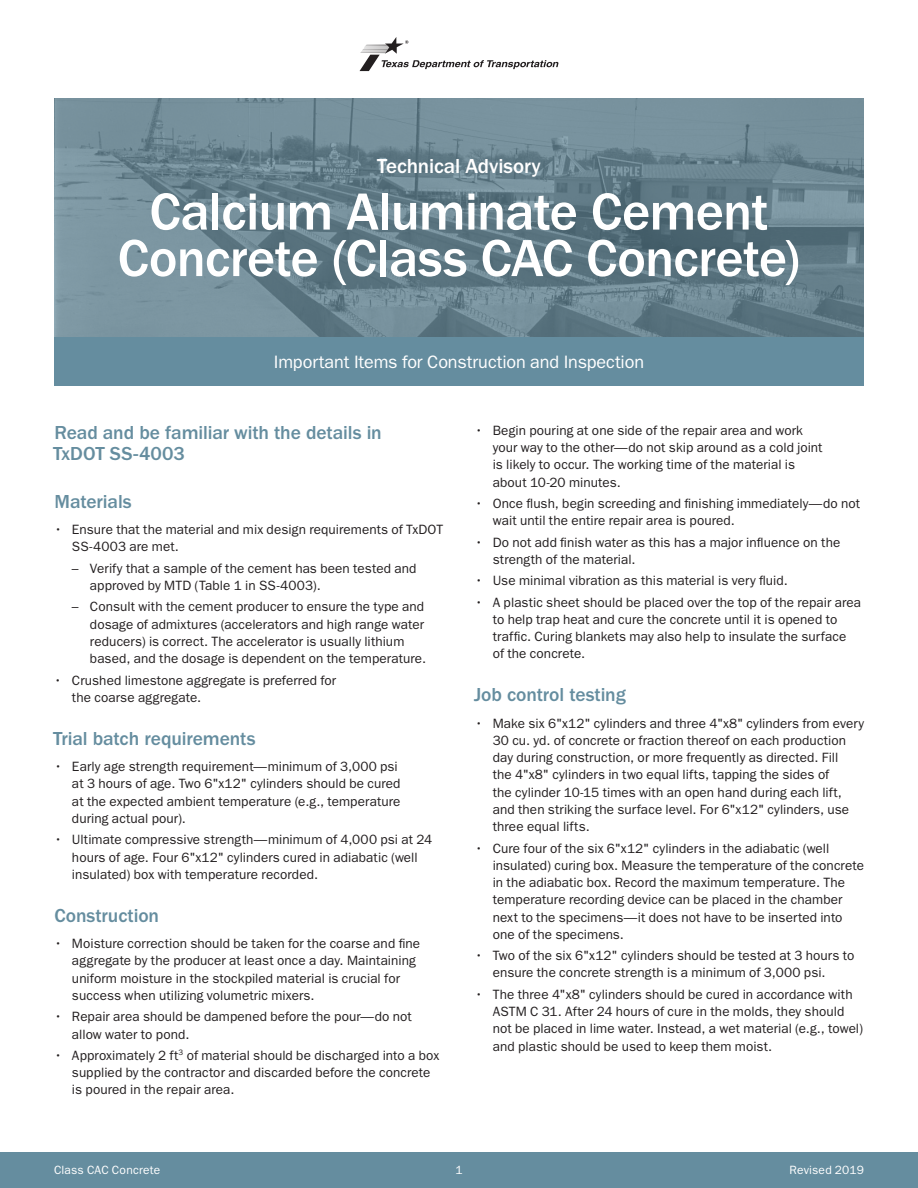
<style>
.page{position:relative;width:918px;height:1188px;background:#fff}
.page>*{position:absolute;margin:0;border:0;box-sizing:border-box;transform-origin:0 0}
.t1{font:500 54px/46.5px "ITC Franklin Gothic Std";letter-spacing:-.015em;color:#fff;text-align:center}
.t2{font:500 21px "ITC Franklin Gothic Std";letter-spacing:-.005em;color:#fff}
.t3{font:500 19.5px/21px "ITC Franklin Gothic Std";letter-spacing:-.005em;color:#658d9f}
.t4{font:18px "ITC Franklin Gothic Std";letter-spacing:-.005em;color:#fff}
.t5{font:13.5px/17.2px "ITC Franklin Gothic Std";letter-spacing:.005em;color:#231f20}
.t6{font:12px "ITC Franklin Gothic Std";letter-spacing:.01em;color:#fff}
</style>
<div class="page">
<div style="left:0;top:1152px;width:918px;height:36px;background:#658d9f"></div>
<img style="left:54px;top:99px;width:810px;height:239px">
<div style="left:54px;top:338px;width:810px;height:48px;background:#658d9f"></div>
<svg style="left:360px;top:37px;width:198px;height:34px"></svg>
<h2 class="t2" style="left:377px;top:154px;width:165px">Technical Advisory</h2>
<h1 class="t1" style="left:118px;top:189px;width:684px">Calcium Aluminate Cement<br>Concrete (Class CAC Concrete)</h1>
<h2 class="t2" style="left:377px;top:195px;width:165px">Technical Advisory</h2>
<h3 class="t4" style="left:274px;top:352px;width:372px">Important Items for Construction and Inspection</h3>
<h3 class="t3" style="left:53px;top:422px;width:330px">Read and be familiar with the details in<br>TxDOT SS-4003</h3>
<h3 class="t3" style="left:55px;top:491px;width:79px">Materials</h3>
<p class="t5" style="left:72px;top:521px;width:373px;text-indent:-18px">• Ensure that the material and mix design requirements of TxDOT<br>SS-4003 are met.</p>
<p class="t5" style="left:90px;top:560px;width:328px;text-indent:-18px">– Verify that a sample of the cement has been tested and approved by MTD (Table 1 in SS-4003).</p>
<p class="t5" style="left:90px;top:598px;width:338px;text-indent:-18px">– Consult with the cement producer to ensure the type and dosage of admixtures (accelerators and high range water reducers) is correct. The accelerator is usually lithium based, and the dosage is dependent on the temperature.</p>
<p class="t5" style="left:72px;top:671px;width:266px;text-indent:-18px">• Crushed limestone aggregate is preferred for the coarse aggregate.</p>
<h3 class="t3" style="left:53px;top:728px;width:204px">Trial batch requirements</h3>
<p class="t5" style="left:72px;top:758px;width:330px;text-indent:-18px">• Early age strength requirement—minimum of 3,000 psi at 3 hours of age. Two 6"x12" cylinders should be cured at the expected ambient temperature (e.g., temperature during actual pour).</p>
<p class="t5" style="left:72px;top:831px;width:362px;text-indent:-18px">• Ultimate compressive strength—minimum of 4,000 psi at 24 hours of age. Four 6"x12" cylinders cured in adiabatic (well insulated) box with temperature recorded.</p>
<h3 class="t3" style="left:54px;top:905px;width:106px">Construction</h3>
<p class="t5" style="left:72px;top:935px;width:350px;text-indent:-18px">• Moisture correction should be taken for the coarse and fine aggregate by the producer at least once a day. Maintaining uniform moisture in the stockpiled material is crucial for success when utilizing volumetric mixers.</p>
<p class="t5" style="left:72px;top:1008px;width:341px;text-indent:-18px">• Repair area should be dampened before the pour—do not allow water to pond.</p>
<p class="t5" style="left:72px;top:1047px;width:369px;text-indent:-18px">• Approximately 2 ft<sup>3</sup> of material should be discharged into a box supplied by the contractor and discarded before the concrete is poured in the repair area.</p>
<p class="t5" style="left:493px;top:422px;width:331px;text-indent:-18px">• Begin pouring at one side of the repair area and work your way to the other—do not skip around as a cold joint is likely to occur. The working time of the material is about 10-20 minutes.</p>
<p class="t5" style="left:493px;top:495px;width:369px;text-indent:-18px">• Once flush, begin screeding and finishing immediately—do not wait until the entire repair area is poured.</p>
<p class="t5" style="left:493px;top:533px;width:349px;text-indent:-18px">• Do not add finish water as this has a major influence on the strength of the material.</p>
<p class="t5" style="left:475px;top:572px;width:314px">• Use minimal vibration as this material is very fluid.</p>
<p class="t5" style="left:493px;top:593px;width:370px;text-indent:-18px">• A plastic sheet should be placed over the top of the repair area to help trap heat and cure the concrete until it is opened to traffic. Curing blankets may also help to insulate the surface of the concrete.</p>
<h3 class="t3" style="left:474px;top:685px;width:153px">Job control testing</h3>
<p class="t5" style="left:493px;top:715px;width:373px;text-indent:-18px">• Make six 6"x12" cylinders and three 4"x8" cylinders from every 30 cu. yd. of concrete or fraction thereof on each production day during construction, or more frequently as directed. Fill<br>the 4"x8" cylinders in two equal lifts, tapping the sides of<br>the cylinder 10-15 times with an open hand during each lift, and then striking the surface level. For 6"x12" cylinders, use three equal lifts.</p>
<p class="t5" style="left:493px;top:839px;width:373px;text-indent:-18px">• Cure four of the six 6"x12" cylinders in the adiabatic (well insulated) curing box. Measure the temperature of the concrete in the adiabatic box. Record the maximum temperature. The temperature recording device can be placed in the chamber next to the specimens—it does not have to be inserted into one of the specimens.</p>
<p class="t5" style="left:493px;top:947px;width:363px;text-indent:-18px">• Two of the six 6"x12" cylinders should be tested at 3 hours to ensure the concrete strength is a minimum of 3,000 psi.</p>
<p class="t5" style="left:493px;top:986px;width:372px;text-indent:-18px">• The three 4"x8" cylinders should be cured in accordance with ASTM C 31. After 24 hours of cure in the molds, they should not be placed in lime water. Instead, a wet material (e.g., towel) and plastic should be used to keep them moist.</p>
<p class="t6" style="left:54px;top:1163px;width:108px">Class CAC Concrete</p>
<p class="t6" style="left:455px;top:1163px;width:9px">1</p>
<p class="t6" style="left:790px;top:1163px;width:76px">Revised 2019</p>
</div>
